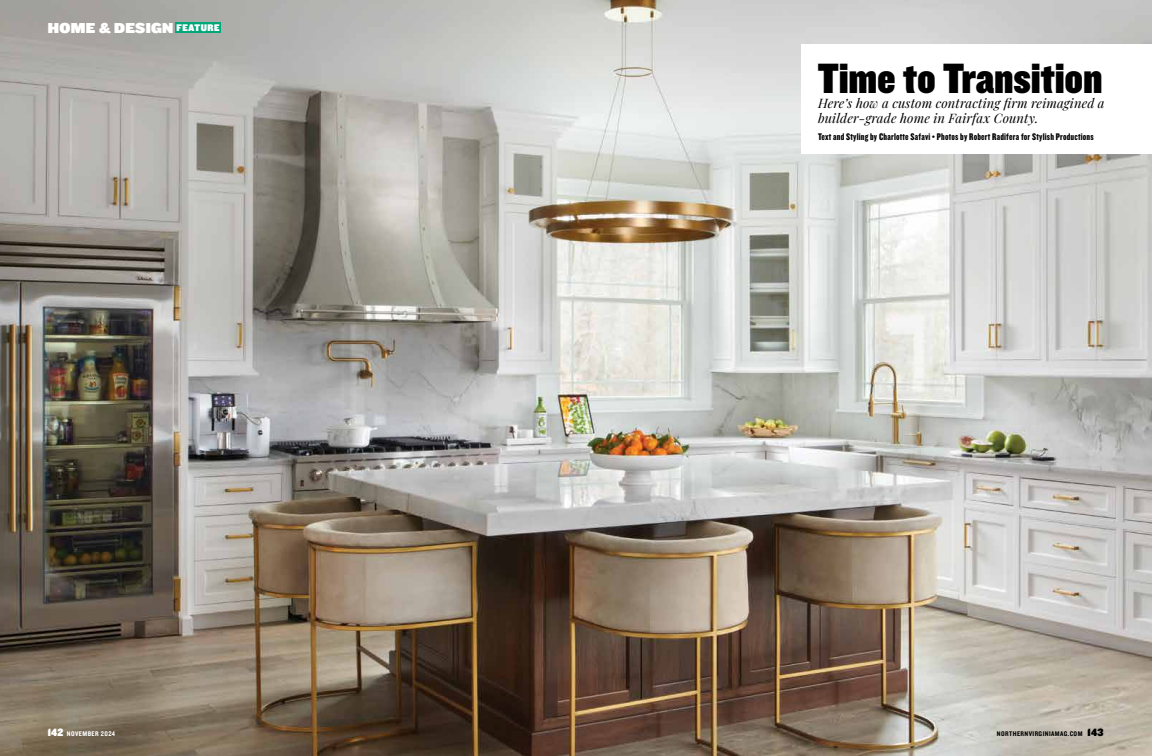
<style>
.page{position:relative;width:1152px;height:756px;background:#fff}
.page>*{position:absolute;margin:0;border:0;box-sizing:border-box;transform-origin:0 0}
.t1{font:44px "Knockout 90 Ultmt Welterwt";letter-spacing:.01em;color:#000}
.t2{font:15px "Knockout 92 Ultmt Cruiserwt";letter-spacing:.02em;color:#fff}
.t3{font:italic 13px/15px "Playfair Display";letter-spacing:.01em;color:#000}
.t4{font:10px "Knockout 69 Full Liteweight";letter-spacing:.02em;color:#000}
.t5{font:10px "Knockout 91 Ultmt Middlewt";letter-spacing:.06em;color:#fff}
.t6{font:7px "Knockout 50 Welterweight";letter-spacing:.06em;color:#000}
.t7{font:7px "Knockout 50 Welterweight";letter-spacing:.06em;color:#fff}
.s1{font-family:"Knockout 91 Ultmt Middlewt";font-size:11px}
</style>
<div class="page">
<img style="left:0;top:0;width:1152px;height:756px">
<div style="left:801px;top:44px;width:351px;height:110px;background:#fff"></div>
<div style="left:175px;top:22px;width:46px;height:10px;background:#00a779"></div>
<p class="t2" style="left:48px;top:17px;width:127px">HOME &amp; DESIGN</p>
<p class="t5" style="left:177px;top:21px;width:44px">FEATURE</p>
<h1 class="t1" style="left:818px;top:49px;width:286px">Time to Transition</h1>
<p class="t3" style="left:818px;top:95px;width:288px">Here’s how a custom contracting firm reimagined a builder-grade home in Fairfax County.</p>
<p class="t4" style="left:818px;top:131px;width:277px">Text and Styling by Charlotte Safavi • Photos by Robert Radifera for Stylish Productions</p>
<p class="t7" style="left:48px;top:729px;width:69px"><span class="s1">142</span> NOVEMBER 2024</p>
<p class="t6" style="left:997px;top:729px;width:108px">NORTHERNVIRGINIAMAG.COM <span class="s1">143</span></p>
</div>
